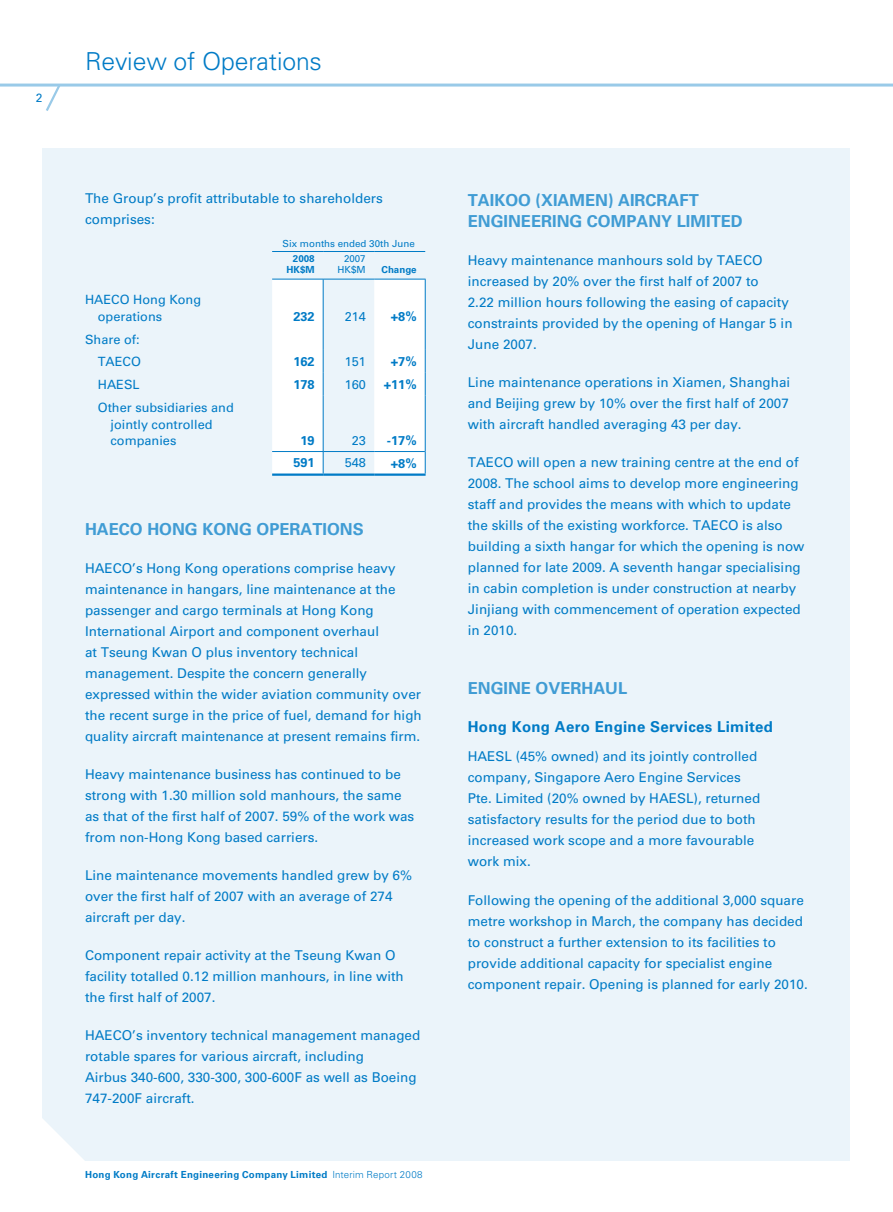
<style>
.page{position:relative;width:893px;height:1212px;background:#fff}
.page>*{position:absolute;margin:0;border:0;box-sizing:border-box;transform-origin:0 0}
.t1{font:300 24.75px "Univers";letter-spacing:-.005em;color:#007bc6}
.t2{font:700 16.5px/21px "Univers";color:#409cd4}
.t3{font:700 15px "Univers";letter-spacing:.02em;color:#007bc6}
.t4{font:13.5px/21px "Univers";color:#007bc6}
.t5{font:12.75px/16.5px "Univers";color:#007bc6}
.t6{font:700 12.75px "Univers";color:#007bc6}
.t7{font:700 9.75px/10.5px "Univers";letter-spacing:.025em;color:#007bc6;text-align:right}
.t8{font:9.75px/10.5px "Univers";color:#007bc6;text-align:right}
.s1{font-weight:300}
</style>
<div class="page">
<div style="left:43px;top:149px;width:807px;height:1012px;background:#ebf4fa"></div>
<svg style="left:42px;top:1097px;width:43px;height:64px"></svg>
<svg style="left:44px;top:83px;width:19px;height:28px"></svg>
<hr style="left:0;top:84px;width:893px;height:3px;background:#99cae8">
<hr style="left:272px;top:251px;width:51px;height:1px;background:#007bc6">
<hr style="left:323px;top:251px;width:51px;height:1px;background:#007bc6">
<hr style="left:374px;top:251px;width:51px;height:1px;background:#007bc6">
<hr style="left:272px;top:473px;width:51px;height:3px;background:#007bc6">
<hr style="left:323px;top:473px;width:51px;height:3px;background:#007bc6">
<hr style="left:374px;top:473px;width:52px;height:3px;background:#007bc6">
<svg style="left:272px;top:280px;width:154px;height:195px"></svg>
<hr style="left:272px;top:451px;width:51px;height:1px;background:#007bc6">
<hr style="left:323px;top:451px;width:51px;height:1px;background:#007bc6">
<hr style="left:374px;top:451px;width:51px;height:1px;background:#007bc6">
<hr style="left:272px;top:279px;width:51px;height:1px;background:#007bc6">
<hr style="left:323px;top:279px;width:51px;height:1px;background:#007bc6">
<hr style="left:374px;top:279px;width:52px;height:1px;background:#007bc6">
<h1 class="t1" style="left:85px;top:47px;width:238px">Review of Operations</h1>
<p class="t4" style="left:85px;top:188px;width:299px">The Group’s profit attributable to shareholders comprises:</p>
<p class="t8" style="left:283px;top:239px;width:134px">Six months ended 30th June</p>
<p class="t7" style="left:286px;top:254px;width:30px">2008<br>HK$M</p>
<p class="t8" style="left:338px;top:254px;width:30px">2007<br>HK$M</p>
<p class="t7" style="left:381px;top:264px;width:37px">Change</p>
<p class="t5" style="left:98px;top:291px;width:105px;text-indent:-13px">HAECO Hong Kong operations</p>
<p class="t6" style="left:293px;top:309px;width:23px">232</p>
<p class="t5" style="left:345px;top:308px;width:23px">214</p>
<p class="t6" style="left:391px;top:309px;width:27px">+8%</p>
<p class="t5" style="left:85px;top:328px;width:57px;line-height:22.8px;text-align:right">Share of:<br>TAECO</p>
<p class="t6" style="left:293px;top:354px;width:23px">162</p>
<p class="t5" style="left:345px;top:354px;width:19px">151</p>
<p class="t6" style="left:391px;top:354px;width:27px">+7%</p>
<p class="t5" style="left:98px;top:377px;width:43px">HAESL</p>
<p class="t6" style="left:293px;top:377px;width:23px">178</p>
<p class="t5" style="left:345px;top:377px;width:23px">160</p>
<p class="t6" style="left:384px;top:377px;width:34px">+11%</p>
<p class="t5" style="left:111px;top:399px;width:125px;text-indent:-13px">Other subsidiaries and jointly controlled companies</p>
<p class="t6" style="left:300px;top:433px;width:16px">19</p>
<p class="t5" style="left:352px;top:432px;width:16px">23</p>
<p class="t6" style="left:387px;top:433px;width:31px">-17%</p>
<p class="t6" style="left:293px;top:455px;width:23px">591</p>
<p class="t5" style="left:345px;top:454px;width:23px">548</p>
<p class="t6" style="left:391px;top:456px;width:27px">+8%</p>
<p class="t2" style="left:85px;top:519px;width:280px">HAECO Hong Kong Operations</p>
<p class="t4" style="left:85px;top:558px;width:338px">HAECO’s Hong Kong operations comprise heavy maintenance in hangars, line maintenance at the passenger and cargo terminals at Hong Kong International Airport and component overhaul<br>at Tseung Kwan O plus inventory technical management. Despite the concern generally expressed within the wider aviation community over the recent surge in the price of fuel, demand for high quality aircraft maintenance at present remains firm.</p>
<p class="t4" style="left:85px;top:764px;width:331px">Heavy maintenance business has continued to be strong with 1 .30 million sold manhours, the same as that of the first half of 2007. 59% of the work was from non-Hong Kong based carriers.</p>
<p class="t4" style="left:85px;top:865px;width:329px">Line maintenance movements handled grew by 6% over the first half of 2007 with an average of 274 aircraft per day.</p>
<p class="t4" style="left:85px;top:945px;width:320px">Component repair activity at the Tseung Kwan O facility totalled 0.1 2 million manhours, in line with the first half of 2007.</p>
<p class="t4" style="left:85px;top:1025px;width:337px">HAECO’s inventory technical management managed rotable spares for various aircraft, including<br>Airbus 340-600, 330-300, 300-600F as well as Boeing 747-200F aircraft.</p>
<p class="t7" style="left:85px;top:1169px;width:339px">Hong Kong Aircraft Engineering Company Limited <span class="s1">Interim Report 2008</span></p>
<p class="t2" style="left:468px;top:189px;width:179px">Taikoo (Xiamen) Aircr</p>
<p class="t2" style="left:468px;top:189px;width:277px;text-indent:200px">aft<br>Engineering Company Limited</p>
<p class="t4" style="left:468px;top:249px;width:326px">Heavy maintenance manhours sold by TAECO increased by 20% over the first half of 2007 to<br>2.22 million hours following the easing of capacity constraints provided by the opening of Hangar 5 in June 2007.</p>
<p class="t4" style="left:468px;top:371px;width:324px;text-align:justify">Line maintenance operations in Xiamen, Shanghai and Beijing grew by 1 0% over the first half of 2007 with aircraft handled averaging 43 per day.</p>
<p class="t4" style="left:468px;top:451px;width:338px">TAECO will open a new training centre at the end of 2008. The school aims to develop more engineering staff and provides the means with which to update the skills of the existing workforce. TAECO is also building a sixth hangar for which the opening is now planned for late 2009. A seventh hangar specialising in cabin completion is under construction at nearby Jinjiang with commencement of operation expected in 201 0.</p>
<p class="t2" style="left:468px;top:678px;width:161px">Engine Overhaul</p>
<p class="t3" style="left:468px;top:718px;width:307px">Hong Kong Aero Engine Services Limited</p>
<p class="t4" style="left:468px;top:746px;width:294px">HAESL (45% owned) and its jointly controlled company, Singapore Aero Engine Services Pte. Limited (20% owned by HAESL), returned satisfactory results for the period due to both increased work scope and a more favourable work mix.</p>
<p class="t4" style="left:468px;top:889px;width:342px">Following the opening of the additional 3,000 square metre workshop in March, the company has decided to construct a further extension to its facilities to provide additional capacity for specialist engine component repair. Opening is planned for early 201 0.</p>
</div>
